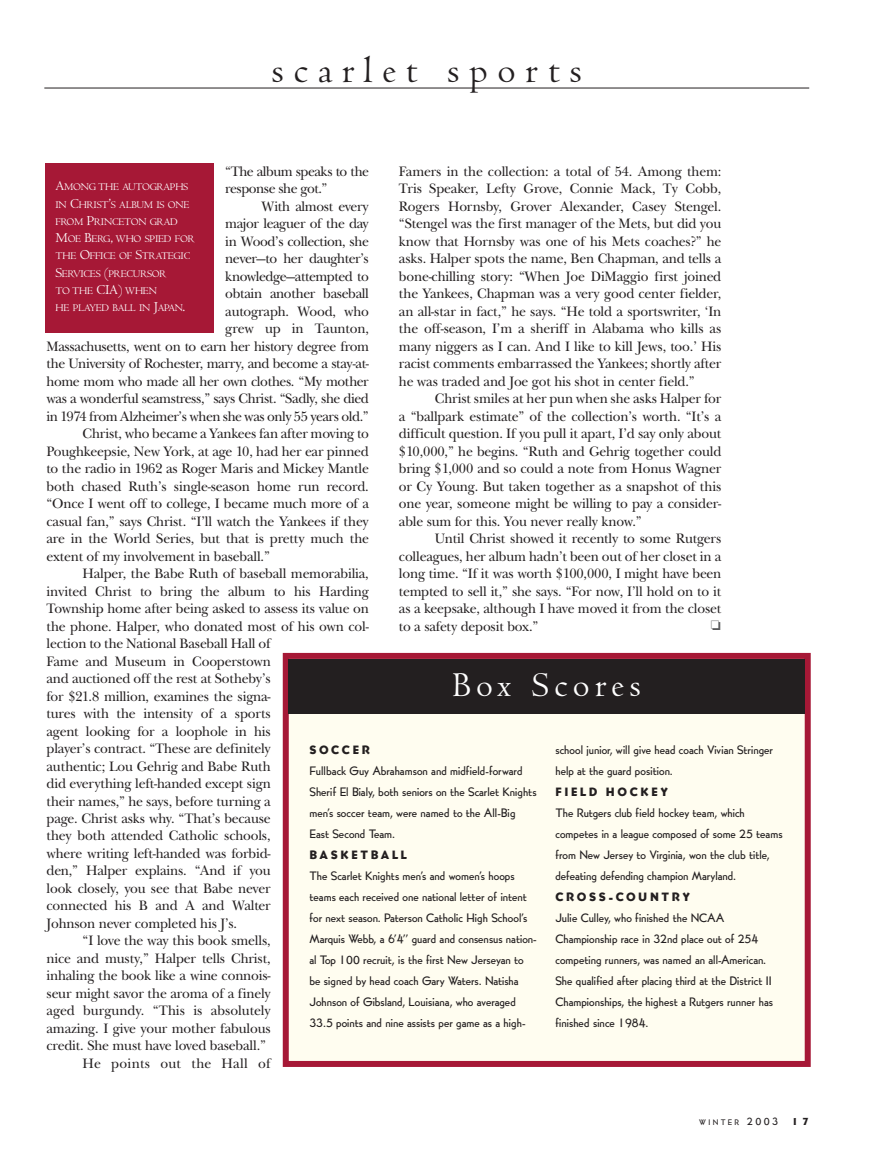
<style>
.page{position:relative;width:885px;height:1175px;background:#fff}
.page>*{position:absolute;margin:0;border:0;box-sizing:border-box;transform-origin:0 0}
.t1{font:39px "Centaur";letter-spacing:.245em;color:#231f20}
.t2{font:36px "Centaur";letter-spacing:.145em;color:#fff}
.t3{font:14.1px/17.5px "New Baskerville ITC";letter-spacing:-.01em;color:#231f20;text-align:justify}
.t4{font:14.1px/17.5px "New Baskerville ITC";letter-spacing:-.03em;color:#231f20}
.t5{font:14.1px "New Baskerville ITC";letter-spacing:.02em;color:#231f20}
.t6{font:500 12px/21px "Bernhard Gothic SG";color:#231f20}
.t7{font:12px "Bernhard Gothic SG X Heavy";letter-spacing:.215em;color:#231f20}
.t8{font:10.65px/17.2px "Centaur";letter-spacing:-.02em;color:#fff}
.t9{font:500 7.8px "Bernhard Gothic SG";letter-spacing:.305em;color:#231f20}
.s1{font-size:14.1px}
.s2{font-size:10.5px}
.s3{font-family:"Bernhard Gothic SG X Heavy";font-weight:400;font-size:10.5px}
</style>
<div class="page">
<hr style="left:44px;top:88px;width:764px;height:1px;background:#231f20">
<div style="left:289px;top:659px;width:515px;height:401px;background:#fffdf0"></div>
<div style="left:283px;top:653px;width:527px;height:413px;border:6px solid #a61836"></div>
<div style="left:45px;top:164px;width:168px;height:169px;background:#a61836"></div>
<div style="left:289px;top:659px;width:515px;height:55px;background:#231f20"></div>
<h1 class="t1" style="left:271px;top:56px;width:312px">scarlet sports</h1>
<p class="t4" style="left:225px;top:164px;width:145px">“The album speaks to the response she got.”</p>
<p class="t3" style="left:261px;top:199px;width:109px">With almost every</p>
<p class="t3" style="left:225px;top:217px;width:145px">major leaguer of the day</p>
<p class="t3" style="left:225px;top:234px;width:145px">in Wood’s collection, she</p>
<p class="t3" style="left:225px;top:252px;width:145px">never—to her daughter’s</p>
<p class="t3" style="left:225px;top:269px;width:145px">knowledge—attempted to</p>
<p class="t3" style="left:225px;top:287px;width:145px">obtain another baseball</p>
<p class="t3" style="left:225px;top:304px;width:145px">autograph. Wood, who</p>
<p class="t3" style="left:225px;top:322px;width:145px">grew up in Taunton,</p>
<p class="t3" style="left:46px;top:339px;width:324px">Massachusetts, went on to earn her history degree from</p>
<p class="t3" style="left:46px;top:357px;width:324px">the University of Rochester, marry, and become a stay-at-</p>
<p class="t3" style="left:46px;top:374px;width:324px">home mom who made all her own clothes. “My mother</p>
<p class="t3" style="left:46px;top:391px;width:324px">was a wonderful seamstress,” says Christ. “Sadly, she died</p>
<p class="t3" style="left:46px;top:409px;width:324px">in 1974 from Alzheimer’s when she was only 55 years old.”</p>
<p class="t3" style="left:82px;top:426px;width:288px">Christ, who became a Yankees fan after moving to</p>
<p class="t3" style="left:46px;top:444px;width:324px">Poughkeepsie, New York, at age 10, had her ear pinned</p>
<p class="t3" style="left:46px;top:461px;width:324px">to the radio in 1962 as Roger Maris and Mickey Mantle</p>
<p class="t3" style="left:46px;top:479px;width:324px">both chased Ruth’s single-season home run record.</p>
<p class="t3" style="left:46px;top:496px;width:324px">“Once I went off to college, I became much more of a</p>
<p class="t3" style="left:46px;top:514px;width:324px">casual fan,” says Christ. “I’ll watch the Yankees if they</p>
<p class="t3" style="left:46px;top:531px;width:324px">are in the World Series, but that is pretty much the</p>
<p class="t3" style="left:46px;top:549px;width:225px">extent of my involvement in baseball.”</p>
<p class="t3" style="left:82px;top:566px;width:288px">Halper, the Babe Ruth of baseball memorabilia,</p>
<p class="t3" style="left:46px;top:584px;width:324px">invited Christ to bring the album to his Harding</p>
<p class="t3" style="left:46px;top:601px;width:324px">Township home after being asked to assess its value on</p>
<p class="t3" style="left:46px;top:619px;width:324px">the phone. Halper, who donated most of his own col-</p>
<p class="t3" style="left:46px;top:636px;width:226px">lection to the National Baseball Hall of</p>
<p class="t3" style="left:46px;top:654px;width:226px">Fame and Museum in Cooperstown</p>
<p class="t3" style="left:46px;top:671px;width:225px">and auctioned off the rest at Sotheby’s</p>
<p class="t3" style="left:46px;top:689px;width:225px">for $21.8 million, examines the signa-</p>
<p class="t3" style="left:46px;top:706px;width:225px">tures with the intensity of a sports</p>
<p class="t3" style="left:46px;top:724px;width:226px">agent looking for a loophole in his</p>
<p class="t3" style="left:46px;top:741px;width:226px">player’s contract. “These are definitely</p>
<p class="t3" style="left:46px;top:759px;width:225px">authentic; Lou Gehrig and Babe Ruth</p>
<p class="t3" style="left:46px;top:776px;width:226px">did everything left-handed except sign</p>
<p class="t3" style="left:46px;top:794px;width:226px">their names,” he says, before turning a</p>
<p class="t3" style="left:46px;top:811px;width:225px">page. Christ asks why. “That’s because</p>
<p class="t3" style="left:46px;top:829px;width:225px">they both attended Catholic schools,</p>
<p class="t3" style="left:46px;top:846px;width:225px">where writing left-handed was forbid-</p>
<p class="t3" style="left:46px;top:864px;width:225px">den,” Halper explains. “And if you</p>
<p class="t3" style="left:46px;top:881px;width:225px">look closely, you see that Babe never</p>
<p class="t3" style="left:46px;top:898px;width:225px">connected his B and A and Walter</p>
<p class="t3" style="left:46px;top:916px;width:192px">Johnson never completed his J’s.</p>
<p class="t3" style="left:82px;top:933px;width:189px">“I love the way this book smells,</p>
<p class="t3" style="left:46px;top:951px;width:225px">nice and musty,” Halper tells Christ,</p>
<p class="t3" style="left:46px;top:968px;width:225px">inhaling the book like a wine connois-</p>
<p class="t3" style="left:46px;top:986px;width:226px">seur might savor the aroma of a finely</p>
<p class="t3" style="left:46px;top:1003px;width:226px">aged burgundy. “This is absolutely</p>
<p class="t3" style="left:46px;top:1021px;width:225px">amazing. I give your mother fabulous</p>
<p class="t3" style="left:46px;top:1038px;width:221px">credit. She must have loved baseball.”</p>
<p class="t5" style="left:82px;top:1058px;width:190px">He points out the Hall of</p>
<p class="t3" style="left:399px;top:164px;width:324px">Famers in the collection: a total of 54. Among them:<br>Tris Speaker, Lefty Grove, Connie Mack, Ty Cobb, Rogers Hornsby, Grover Alexander, Casey Stengel. “Stengel was the first manager of the Mets, but did you know that Hornsby was one of his Mets coaches?” he asks. Halper spots the name, Ben Chapman, and tells a bone-chilling story: “When Joe DiMaggio first joined the Yankees, Chapman was a very good center fielder, an all-star in fact,” he says. “He told a sportswriter, ‘In the off-season, I’m a sheriff in Alabama who kills as many niggers as I can. And I like to kill Jews, too.’ His racist comments embarrassed the Yankees; shortly after he was traded and Joe got his shot in center field.”</p>
<p class="t3" style="left:399px;top:392px;width:324px;text-indent:36px">Christ smiles at her pun when she asks Halper for a “ballpark estimate” of the collection’s worth. “It’s a difficult question. If you pull it apart, I’d say only about $10,000,” he begins. “Ruth and Gehrig together could bring $1,000 and so could a note from Honus Wagner or Cy Young. But taken together as a snapshot of this one year, someone might be willing to pay a consider&shy;able sum for this. You never really know.”</p>
<p class="t3" style="left:399px;top:532px;width:324px;text-indent:36px">Until Christ showed it recently to some Rutgers colleagues, her album hadn’t been out of her closet in a long time. “If it was worth $100,000, I might have been tempted to sell it,” she says. “For now, I’ll hold on to it as a keepsake, although I have moved it from the closet to a safety deposit box.”</p>
<p class="t8" style="left:55px;top:180px;width:141px"><span class="s1">A</span>MONG THE AUTOGRAPHS<br>IN <span class="s1">C</span>HRIST<span class="s1">’</span>S ALBUM IS ONE<br>FROM <span class="s1">P</span>RINCETON GRAD<br><span class="s1">M</span>OE <span class="s1">B</span>ERG<span class="s1">,</span> WHO SPIED FOR<br>THE <span class="s1">O</span>FFICE OF <span class="s1">S</span>TRATEGIC<br><span class="s1">S</span>ERVICES <span class="s1">(</span>PRECURSOR<br>TO THE <span class="s1">CIA)</span> WHEN<br>HE PLAYED BALL IN <span class="s1">J</span>APAN<span class="s1">.</span></p>
<h2 class="t2" style="left:452px;top:671px;width:190px">Box Scores</h2>
<p class="t6" style="left:555px;top:739px;width:219px">school junior, will give head coach Vivian Stringer help at the guard position.</p>
<p class="t7" style="left:555px;top:784px;width:114px">FIELD HOCKEY</p>
<p class="t6" style="left:555px;top:802px;width:229px">The Rutgers club field hockey team, which competes in a league composed of some 25 teams from New Jersey to Virginia, won the club title, defeating defending champion Maryland.</p>
<p class="t7" style="left:555px;top:889px;width:136px">CROSS-COUNTRY</p>
<p class="t6" style="left:555px;top:907px;width:219px">Julie Culley, who finished the NCAA Championship race in 32nd place out of 254 competing runners, was named an all-American.<br>She qualified after placing third at the District II Championships, the highest a Rutgers runner has finished since 1984.</p>
<p class="t7" style="left:309px;top:742px;width:62px">SOCCER</p>
<p class="t6" style="left:309px;top:760px;width:228px">Fullback Guy Abrahamson and midfield-forward Sherif El Bialy, both seniors on the Scarlet Knights men’s soccer team, were named to the All-Big East Second Team.</p>
<p class="t7" style="left:309px;top:847px;width:99px">BASKETBALL</p>
<p class="t6" style="left:309px;top:865px;width:229px">The Scarlet Knights men’s and women’s hoops teams each received one national letter of intent for next season. Paterson Catholic High School’s Marquis Webb, a 6’4’’ guard and consensus nation&shy;al Top 100 recruit, is the first New Jerseyan to be signed by head coach Gary Waters. Natisha Johnson of Gibsland, Louisiana, who averaged 33.5 points and nine assists per game as a high-</p>
<p class="t9" style="left:699px;top:1118px;width:111px">WINTER <span class="s2">2003</span> <span class="s3">17</span></p>
</div>
